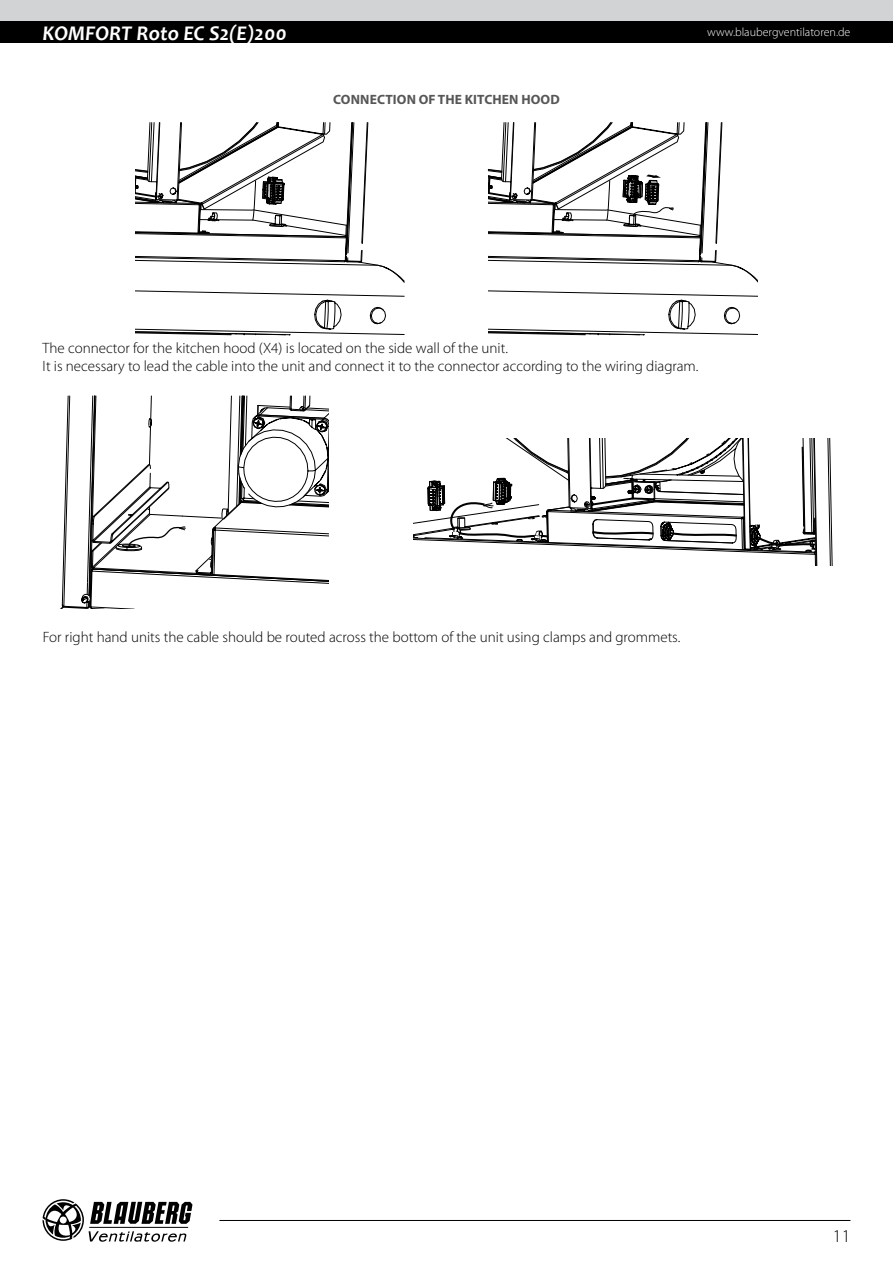
<style>
.page{position:relative;width:893px;height:1263px;background:#fff}
.page>*{position:absolute;margin:0;border:0;box-sizing:border-box;transform-origin:0 0}
.t1{font:italic 700 21px "Candara";color:#fff}
.t2{font:300 18px "Myriad Pro";color:#000}
.t3{font:300 15px/18px "Myriad Pro";color:#000}
.t4{font:700 13.5px "Myriad Pro";letter-spacing:.01em;color:#575757}
.t5{font:300 12px "Myriad Pro";color:#fff}
</style>
<div class="page">
<div style="left:0;top:0;width:893px;height:21px;background:#d1d3d4"></div>
<div style="left:0;top:21px;width:893px;height:22px;background:#000"></div>
<svg style="left:43px;top:1199px;width:149px;height:43px"></svg>
<hr style="left:219px;top:1220px;width:631px;height:1px;background:#000">
<svg style="left:136px;top:122px;width:268px;height:213px"></svg>
<svg style="left:488px;top:122px;width:269px;height:213px"></svg>
<svg style="left:60px;top:396px;width:268px;height:213px"></svg>
<svg style="left:827px;top:439px;width:6px;height:126px"></svg>
<svg style="left:413px;top:439px;width:404px;height:127px"></svg>
<h1 class="t1" style="left:209px;top:20px;width:80px">S2(E)200</h1>
<h1 class="t1" style="left:43px;top:20px;width:67px">KOMFORT</h1>
<h1 class="t1" style="left:137px;top:20px;width:58px">Roto EC</h1>
<p class="t5" style="left:707px;top:26px;width:145px">www.blaubergventilatoren.de</p>
<p class="t4" style="left:333px;top:90px;width:228px">CONNECTION OF THE KITCHEN HOOD</p>
<p class="t3" style="left:43px;top:339px;width:657px">The connector for the kitchen hood (X4) is located on the side wall of the unit.<br>It is necessary to lead the cable into the unit and connect it to the connector according to the wiring diagram.</p>
<p class="t3" style="left:43px;top:629px;width:639px">For right hand units the cable should be routed across the bottom of the unit using clamps and grommets.</p>
<p class="t2" style="left:833px;top:1226px;width:19px">11</p>
</div>
